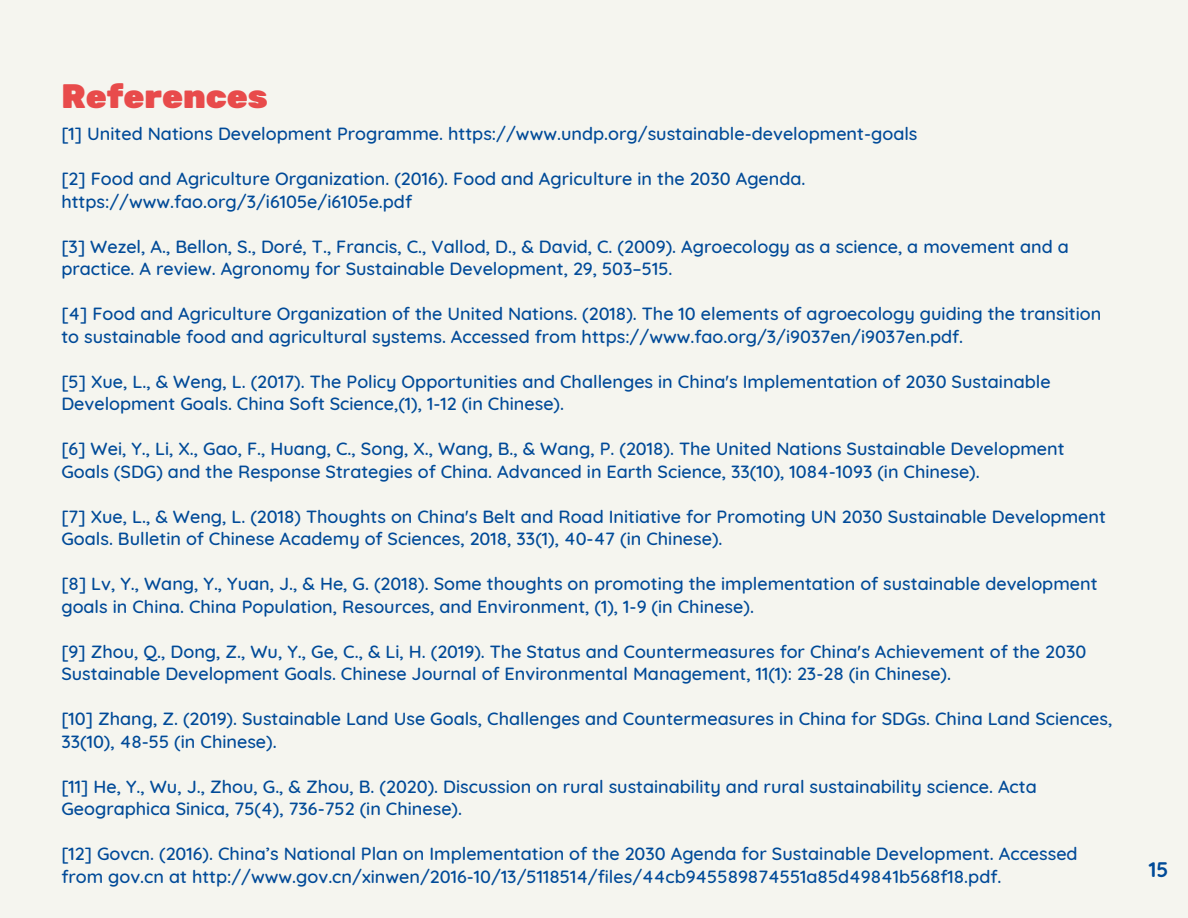
<style>
.page{position:relative;width:1188px;height:918px;background:#f5f5ef}
.page>*{position:absolute;margin:0;border:0;box-sizing:border-box;transform-origin:0 0}
.t1{font:900 33.75px "Rubik";color:#e84b4b}
.t2{font:700 21px "Quicksand";color:#004a98}
.t3{font:500 18px/22.5px "Quicksand";color:#004a98}
</style>
<div class="page">
<h1 class="t1" style="left:61px;top:76px;width:208px">References</h1>
<p class="t3" style="left:61px;top:122px;width:858px">[1] United Nations Development Programme. https://www.undp.org/sustainable-development-goals</p>
<p class="t3" style="left:61px;top:167px;width:746px">[2] Food and Agriculture Organization. (2016). Food and Agriculture in the 2030 Agenda. https://www.fao.org/3/i6105e/i6105e.pdf</p>
<p class="t3" style="left:61px;top:235px;width:1009px">[3] Wezel, A., Bellon, S., Doré, T., Francis, C., Vallod, D., &amp; David, C. (2009). Agroecology as a science, a movement and a practice. A review. Agronomy for Sustainable Development, 29, 503–515.</p>
<p class="t3" style="left:61px;top:302px;width:1041px">[4] Food and Agriculture Organization of the United Nations. (2018). The 10 elements of agroecology guiding the transition to sustainable food and agricultural systems. Accessed from https://www.fao.org/3/i9037en/i9037en.pdf.</p>
<p class="t3" style="left:61px;top:370px;width:991px">[5] Xue, L., &amp; Weng, L. (2017). The Policy Opportunities and Challenges in China's Implementation of 2030 Sustainable<br>Development Goals. China Soft Science,(1), 1-12 (in Chinese).</p>
<p class="t3" style="left:61px;top:437px;width:1005px">[6] Wei, Y., Li, X., Gao, F., Huang, C., Song, X., Wang, B., &amp; Wang, P. (2018). The United Nations Sustainable Development<br>Goals (SDG) and the Response Strategies of China. Advanced in Earth Science, 33(10), 1084-1093 (in Chinese).</p>
<p class="t3" style="left:61px;top:505px;width:1046px">[7] Xue, L., &amp; Weng, L. (2018) Thoughts on China's Belt and Road Initiative for Promoting UN 2030 Sustainable Development<br>Goals. Bulletin of Chinese Academy of Sciences, 2018, 33(1), 40-47 (in Chinese).</p>
<p class="t3" style="left:61px;top:572px;width:1038px">[8] Lv, Y., Wang, Y., Yuan, J., &amp; He, G. (2018). Some thoughts on promoting the implementation of sustainable development goals in China. China Population, Resources, and Environment, (1), 1-9 (in Chinese).</p>
<p class="t3" style="left:61px;top:640px;width:1026px">[9] Zhou, Q., Dong, Z., Wu, Y., Ge, C., &amp; Li, H. (2019). The Status and Countermeasures for China's Achievement of the 2030<br>Sustainable Development Goals. Chinese Journal of Environmental Management, 11(1): 23-28 (in Chinese).</p>
<p class="t3" style="left:61px;top:707px;width:1053px">[10] Zhang, Z. (2019). Sustainable Land Use Goals, Challenges and Countermeasures in China for SDGs. China Land Sciences,<br>33(10), 48-55 (in Chinese).</p>
<p class="t3" style="left:61px;top:775px;width:977px">[11] He, Y., Wu, J., Zhou, G., &amp; Zhou, B. (2020). Discussion on rural sustainability and rural sustainability science. Acta<br>Geographica Sinica, 75(4), 736-752 (in Chinese).</p>
<p class="t3" style="left:61px;top:842px;width:1018px">[12] Govcn. (2016). China’s National Plan on Implementation of the 2030 Agenda for Sustainable Development. Accessed from gov.cn at http://www.gov.cn/xinwen/2016-10/13/5118514/files/44cb945589874551a85d49841b568f18.pdf.</p>
<p class="t2" style="left:1149px;top:856px;width:21px">15</p>
</div>
